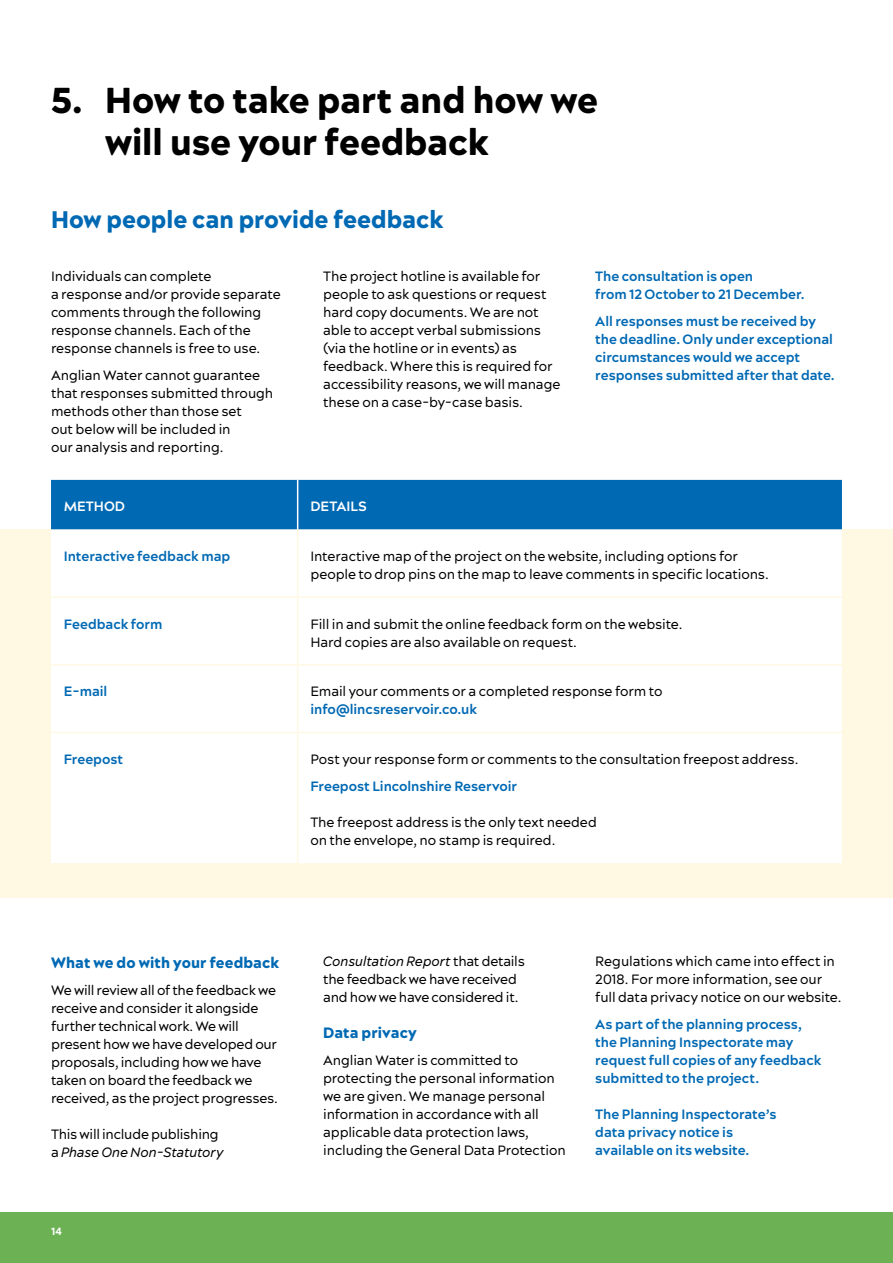
<style>
.page{position:relative;width:893px;height:1263px;background:#fff}
.page>*{position:absolute;margin:0;border:0;box-sizing:border-box;transform-origin:0 0}
.t1{font:900 36px/42px "Acherus Grotesque";letter-spacing:-.005em;color:#000}
.t2{font:900 24px "Acherus Grotesque";color:#0069b4}
.t3{font:900 15px "Acherus Grotesque";letter-spacing:.005em;color:#0069b4}
.Body_Text{font:13.5px/18px "Acherus Grotesque";letter-spacing:-.01em;color:#000}
.Body_Text-2{font:700 13.5px/18px "Acherus Grotesque";letter-spacing:-.005em;color:#0069b4}
.t4{font:700 13.5px "Acherus Grotesque";color:#fff}
.t5{font:800 10.5px "Acherus Grotesque";color:#fff}
.s1{font-style:italic}
</style>
<div class="page">
<div style="left:0;top:1212px;width:893px;height:51px;background:#6cb154"></div>
<div style="left:0;top:530px;width:893px;height:368px;background:#fff9e3"></div>
<div style="left:51px;top:480px;width:791px;height:49px;background:#0069b4"></div>
<div style="left:51px;top:529px;width:791px;height:334px;background:#fff"></div>
<hr style="left:297px;top:480px;width:1px;height:49px;background:#fff">
<hr style="left:297px;top:529px;width:1px;height:67px;background:#fff9e3">
<hr style="left:51px;top:596px;width:247px;height:2px;background:#fff9e3">
<hr style="left:298px;top:596px;width:544px;height:2px;background:#fff9e3">
<hr style="left:297px;top:598px;width:1px;height:66px;background:#fff9e3">
<hr style="left:51px;top:664px;width:247px;height:2px;background:#fff9e3">
<hr style="left:298px;top:664px;width:544px;height:2px;background:#fff9e3">
<hr style="left:297px;top:666px;width:1px;height:66px;background:#fff9e3">
<hr style="left:51px;top:732px;width:247px;height:1px;background:#fff9e3">
<hr style="left:298px;top:732px;width:544px;height:1px;background:#fff9e3">
<hr style="left:297px;top:733px;width:1px;height:130px;background:#fff9e3">
<p class="t1" style="left:105px;top:78px;width:495px;text-indent:-54px">5. How to take part and how we will use your feedback</p>
<p class="t2" style="left:51px;top:204px;width:394px">How people can provide feedback</p>
<p class="Body_Text" style="left:51px;top:267px;width:231px">Individuals can complete<br>a response and/or provide separate comments through the following response channels. Each of the response channels is free to use.</p>
<p class="Body_Text" style="left:51px;top:366px;width:224px">Anglian Water cannot guarantee that responses submitted through methods other than those set<br>out below will be included in<br>our analysis and reporting.</p>
<p class="Body_Text" style="left:323px;top:267px;width:239px">The project hotline is available for people to ask questions or request hard copy documents. We are not able to accept verbal submissions (via the hotline or in events) as feedback. Where this is required for accessibility reasons, we will manage these on a case-by-case basis.</p>
<p class="Body_Text-2" style="left:595px;top:267px;width:211px">The consultation is open<br>from 12 October to 21 December.</p>
<p class="Body_Text-2" style="left:595px;top:312px;width:241px">All responses must be received by the deadline. Only under exceptional circumstances would we accept responses submitted after that date.</p>
<p class="t4" style="left:64px;top:498px;width:63px">METHOD</p>
<p class="t4" style="left:310px;top:498px;width:58px">DETAILS</p>
<p class="Body_Text-2" style="left:64px;top:547px;width:168px">Interactive feedback map</p>
<p class="Body_Text" style="left:310px;top:547px;width:460px">Interactive map of the project on the website, including options for people to drop pins on the map to leave comments in specific locations.</p>
<p class="Body_Text-2" style="left:64px;top:615px;width:100px">Feedback form</p>
<p class="Body_Text" style="left:310px;top:615px;width:373px">Fill in and submit the online feedback form on the website.<br>Hard copies are also available on request.</p>
<p class="Body_Text-2" style="left:64px;top:682px;width:45px">E-mail</p>
<p class="Body_Text" style="left:310px;top:682px;width:353px">Email your comments or a completed response form to</p>
<p class="Body_Text-2" style="left:310px;top:700px;width:168px">info@lincsreservoir.co.uk</p>
<p class="Body_Text-2" style="left:64px;top:750px;width:61px">Freepost</p>
<p class="Body_Text" style="left:310px;top:750px;width:489px">Post your response form or comments to the consultation freepost address.</p>
<p class="Body_Text-2" style="left:310px;top:777px;width:208px">Freepost Lincolnshire Reservoir</p>
<p class="Body_Text" style="left:310px;top:813px;width:288px">The freepost address is the only text needed on the envelope, no stamp is required.</p>
<p class="t3" style="left:51px;top:953px;width:230px">What we do with your feedback</p>
<p class="Body_Text" style="left:51px;top:980px;width:228px">We will review all of the feedback we receive and consider it alongside further technical work. We will present how we have developed our proposals, including how we have taken on board the feedback we received, as the project progresses.</p>
<p class="Body_Text" style="left:51px;top:1124px;width:174px">This will include publishing a <span class="s1">Phase One Non-Statutory</span></p>
<p class="t5" style="left:51px;top:1225px;width:12px">14</p>
<p class="Body_Text" style="left:323px;top:952px;width:203px"><span class="s1">Consultation Report</span> that details the feedback we have received and how we have considered it.</p>
<p class="t3" style="left:323px;top:1023px;width:95px">Data privacy</p>
<p class="Body_Text" style="left:323px;top:1051px;width:244px">Anglian Water is committed to protecting the personal information we are given. We manage personal information in accordance with all applicable data protection laws, including the General Data Protection</p>
<p class="Body_Text" style="left:595px;top:952px;width:248px">Regulations which came into effect in<br>2018. For more information, see our full data privacy notice on our website.</p>
<p class="Body_Text-2" style="left:595px;top:1015px;width:228px">As part of the planning process, the Planning Inspectorate may request full copies of any feedback submitted to the project.</p>
<p class="Body_Text-2" style="left:595px;top:1105px;width:183px">The Planning Inspectorate’s data privacy notice is available on its website.</p>
</div>
